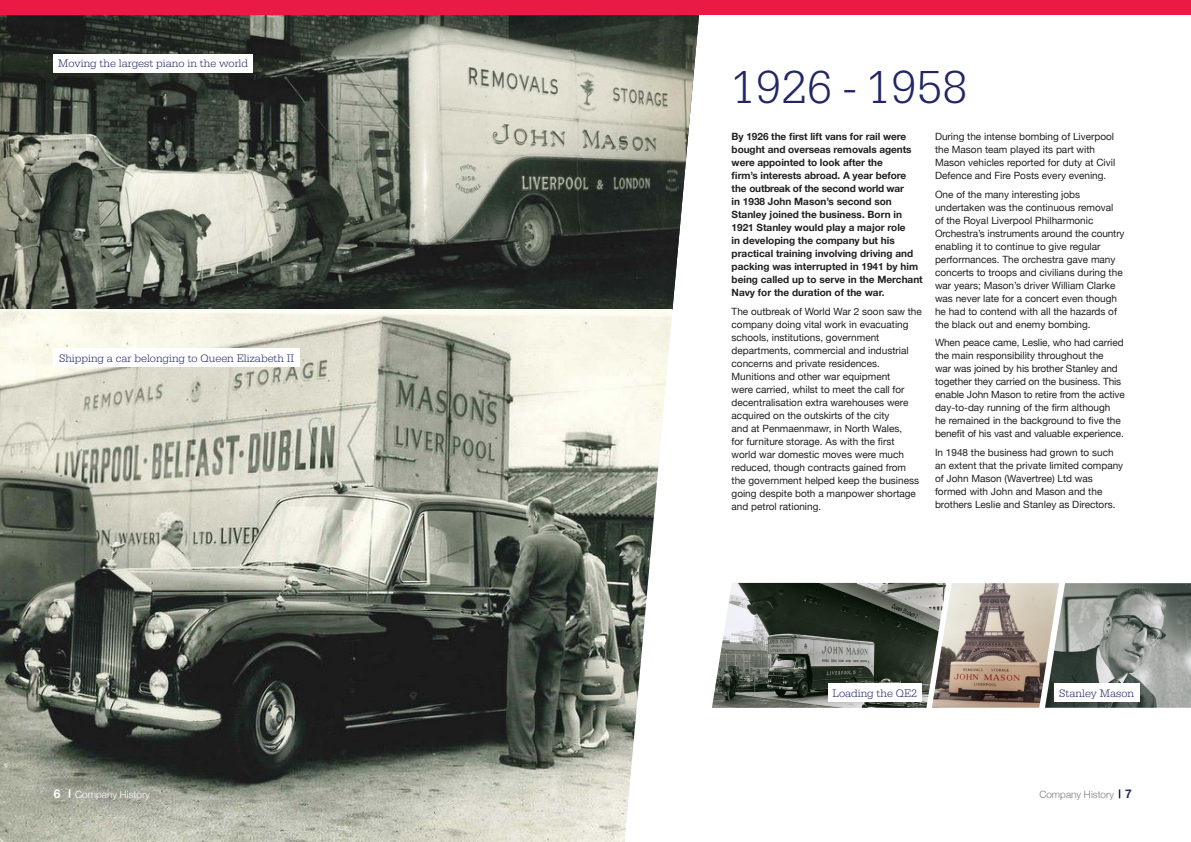
<style>
.page{position:relative;width:1191px;height:842px;background:#fff}
.page>*{position:absolute;margin:0;border:0;box-sizing:border-box;transform-origin:0 0}
.t1{font:300 48px "Serifa";color:#222663}
.t2{font:700 12px "Helvetica Neue";color:#fff}
.t3{font:300 11.2px "Serifa";color:#222663}
.Body_copy{font:10px/13px "Helvetica Neue";color:#231f20}
.Body_copy-2{font:700 10px/13px "Helvetica Neue";color:#231f20}
.t4{font:300 10px "Helvetica Neue";color:#787a7d}
.t5{font:300 10px "Helvetica Neue";color:#fff}
.s1{font-weight:700;font-size:12px;color:#222663}
</style>
<div class="page">
<svg style="left:1118px;top:789px;width:2px;height:9px"></svg>
<div style="left:0;top:0;width:1191px;height:15px;background:#e91a43"></div>
<img style="left:0;top:15px;width:699px;height:295px">
<img style="left:0;top:309px;width:672px;height:533px">
<div style="left:54px;top:349px;width:246px;height:18px;background:#fff"></div>
<div style="left:54px;top:54px;width:199px;height:18px;background:#fff"></div>
<img style="left:712px;top:583px;width:220px;height:125px">
<img style="left:932px;top:583px;width:113px;height:125px">
<img style="left:1045px;top:583px;width:146px;height:125px">
<div style="left:1054px;top:684px;width:85px;height:18px;background:#fff"></div>
<div style="left:828px;top:684px;width:93px;height:18px;background:#fff"></div>
<p class="t3" style="left:58px;top:57px;width:191px">Moving the largest piano in the world</p>
<p class="t3" style="left:59px;top:352px;width:236px">Shipping a car belonging to Queen Elizabeth II</p>
<p class="t1" style="left:730px;top:60px;width:239px">1926 - 1958</p>
<p class="Body_copy-2" style="left:731px;top:130px;width:193px">By 1926 the first lift vans for rail were bought and overseas removals agents were appointed to look after the<br>firm’s interests abroad. A year before the outbreak of the second world war<br>in 1938 John Mason’s second son Stanley joined the business. Born in 1921 Stanley would play a major role<br>in developing the company but his practical training involving driving and packing was interrupted in 1941 by him being called up to serve in the Merchant Navy for the duration of the war.</p>
<p class="Body_copy" style="left:731px;top:305px;width:192px">The outbreak of World War 2 soon saw the company doing vital work in evacuating schools, institutions, government departments, commercial and industrial concerns and private residences.<br>Munitions and other war equipment<br>were carried, whilst to meet the call for decentralisation extra warehouses were acquired on the outskirts of the city<br>and at Penmaenmawr, in North Wales,<br>for furniture storage. As with the first world war domestic moves were much reduced, though contracts gained from the government helped keep the business going despite both a manpower shortage and petrol rationing.</p>
<p class="Body_copy" style="left:935px;top:130px;width:182px">During the intense bombing of Liverpool the Mason team played its part with Mason vehicles reported for duty at Civil Defence and Fire Posts every evening.</p>
<p class="Body_copy" style="left:935px;top:188px;width:191px">One of the many interesting jobs undertaken was the continuous removal of the Royal Liverpool Philharmonic Orchestra’s instruments around the country enabling it to continue to give regular performances. The orchestra gave many concerts to troops and civilians during the war years; Mason’s driver William Clarke was never late for a concert even though he had to contend with all the hazards of the black out and enemy bombing.</p>
<p class="Body_copy" style="left:935px;top:337px;width:191px">When peace came, Leslie, who had carried the main responsibility throughout the<br>war was joined by his brother Stanley and together they carried on the business. This enable John Mason to retire from the active day-to-day running of the firm although<br>he remained in the background to five the benefit of his vast and valuable experience.</p>
<p class="Body_copy" style="left:935px;top:446px;width:190px">In 1948 the business had grown to such an extent that the private limited company of John Mason (Wavertree) Ltd was formed with John and Mason and the brothers Leslie and Stanley as Directors.</p>
<p class="t3" style="left:832px;top:687px;width:86px">Loading the QE2</p>
<p class="t3" style="left:1059px;top:687px;width:76px">Stanley Mason</p>
<p class="t2" style="left:54px;top:784px;width:8px">6</p>
<p class="t5" style="left:75px;top:786px;width:76px">Company History</p>
<p class="t4" style="left:1039px;top:786px;width:94px">Company History <span class="s1">7</span></p>
</div>
